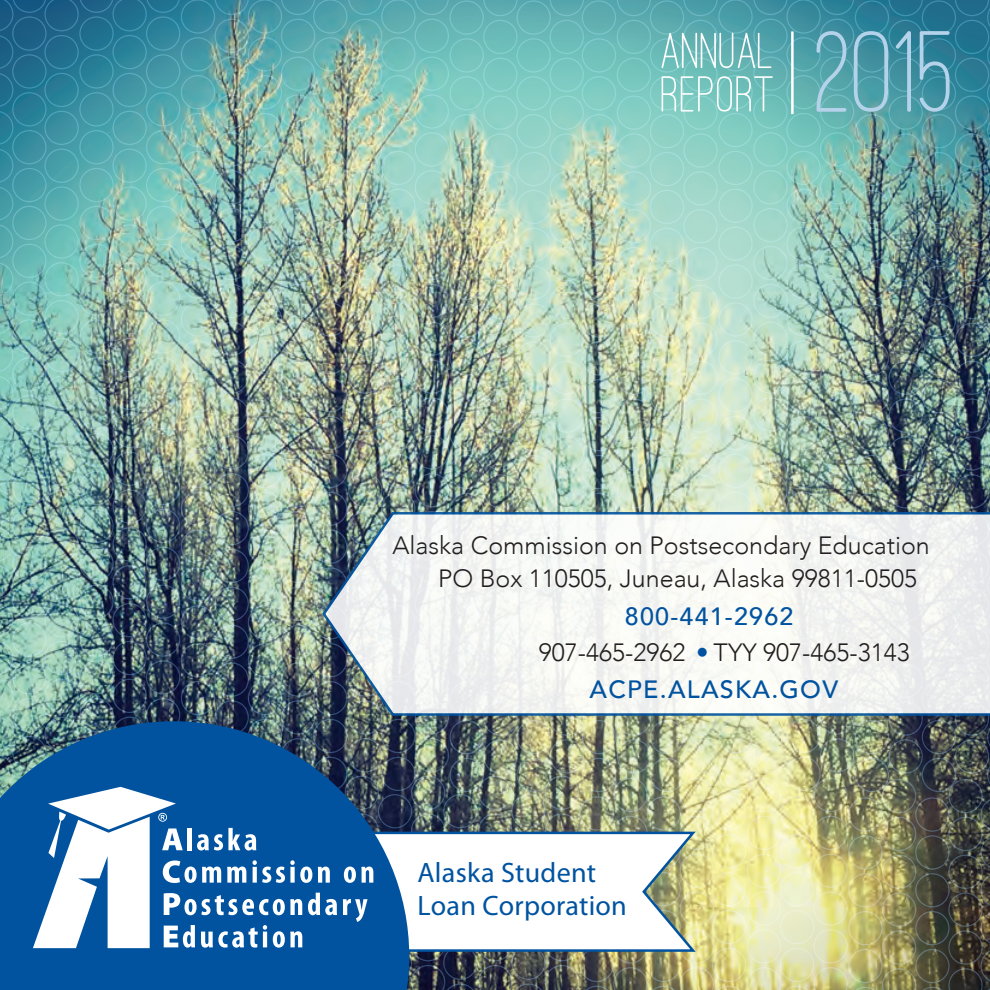
<style>
.page{position:relative;width:990px;height:990px;background:#fff}
.page>*{position:absolute;margin:0;border:0;box-sizing:border-box;transform-origin:0 0}
.t1{font:500 52.25px/43.5px "Ostrich Sans Rounded";letter-spacing:.01em;color:#fff}
.t2{font:28.25px/32.8px "Myriad Pro";letter-spacing:.01em;color:#0153a0}
.t3{font:300 25px/33px "Avenir";color:#231f20}
.t4{font:500 25px "Avenir";letter-spacing:.05em;color:#0153a0}
.s1{color:#0153a0}
</style>
<div class="page">
<img style="left:0;top:0;width:280px;height:721px">
<img style="left:280px;top:0;width:301px;height:775px">
<img style="left:581px;top:0;width:340px;height:777px">
<img style="left:921px;top:0;width:69px;height:777px">
<img style="left:409px;top:775px;width:306px;height:215px">
<img style="left:679px;top:777px;width:301px;height:213px">
<svg style="left:980px;top:777px;width:10px;height:213px;background:#4a4941"></svg>
<svg style="left:409px;top:830px;width:289px;height:124px"></svg>
<svg style="left:0;top:721px;width:409px;height:269px;background:#165793"></svg>
<svg style="left:344px;top:867px;width:29px;height:16px"></svg>
<svg style="left:343px;top:899px;width:25px;height:23px"></svg>
<svg style="left:33px;top:787px;width:304px;height:161px"></svg>
<svg style="left:817px;top:31px;width:29px;height:81px;background:#6aaeb9"></svg>
<svg style="left:854px;top:31px;width:34px;height:81px;background:#62a5b5"></svg>
<svg style="left:896px;top:31px;width:15px;height:81px"></svg>
<svg style="left:919px;top:31px;width:31px;height:81px;background:#5499ae"></svg>
<hr style="left:791px;top:31px;width:3px;height:83px;background:#fff">
<svg style="left:322px;top:512px;width:668px;height:204px"></svg>
<h1 class="t1" style="left:661px;top:28px;width:115px">ANNUAL<br>REPORT</h1>
<p class="t3" style="left:438px;top:529px;width:493px;text-indent:-46px">Alaska Commission on Postsecondary Education<br>PO Box 110505, Juneau, Alaska 99811-0505</p>
<p class="t4" style="left:625px;top:594px;width:170px">800-441-2962</p>
<p class="t3" style="left:539px;top:636px;width:373px">907-465-2962 <span class="s1">•</span> TYY 907-465-3143</p>
<p class="t4" style="left:590px;top:668px;width:250px">ACPE.ALASKA.GOV</p>
<p class="t2" style="left:418px;top:856px;width:211px">Alaska Student<br>Loan Corporation</p>
</div>
